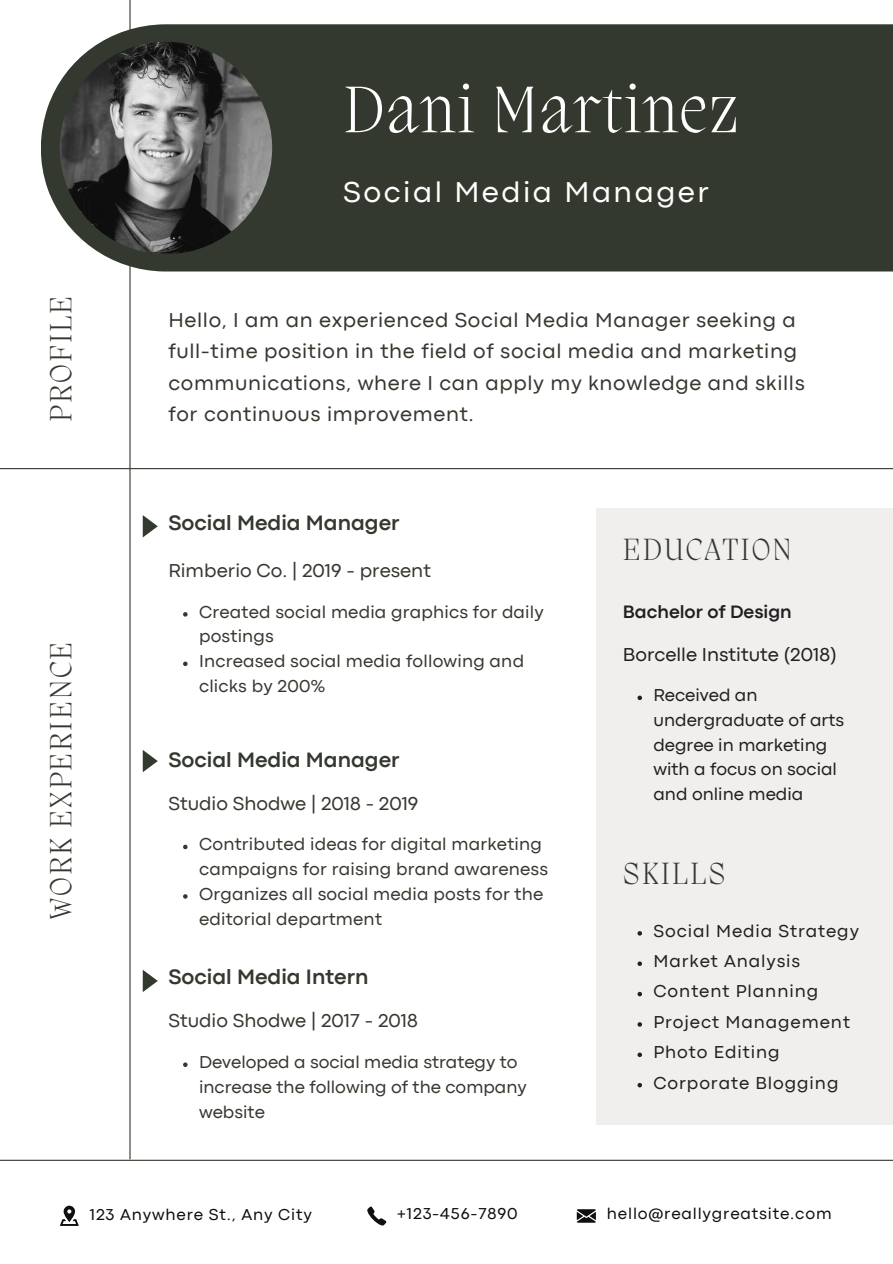
<style>
.page{position:relative;width:893px;height:1264px;background:#fff}
.page>*{position:absolute;margin:0;border:0;box-sizing:border-box;transform-origin:0 0}
.t1{font:200 67.5px "Migra";letter-spacing:.03em;color:#fff}
.t2{font:200 31.5px "Migra";letter-spacing:.06em;color:#34392f}
.t3{font:30px "Codec Pro";letter-spacing:.085em;color:#fff}
.t4{font:700 21.75px "Codec Pro";color:#34392f}
.t5{font:21px/31.5px "Codec Pro";letter-spacing:.03em;color:#34392f}
.t6{font:19.5px "Codec Pro";color:#34392f}
.t7{font:19.5px "Codec Pro";color:#231f20}
.t8{font:700 18.75px "Codec Pro";color:#231f20}
.t9{font:18px/24.8px "Codec Pro";letter-spacing:.01em;color:#34392f}
.t10{font:18px "Codec Pro";letter-spacing:.05em;color:#231f20}
.t11{font:18px/24.8px "Codec Pro";color:#231f20}
.t12{font:16.5px "Codec Pro";letter-spacing:.05em;color:#100f0d}
</style>
<div class="page">
<hr style="left:129px;top:0;width:1px;height:1158px;background:#34392f">
<div style="left:41px;top:24px;width:851px;height:247px;background:#34392f"></div>
<img style="left:60px;top:42px;width:212px;height:212px;border-radius:50%">
<hr style="left:0;top:468px;width:892px;height:1px;background:#34392f">
<svg style="left:576px;top:1209px;width:20px;height:13px"></svg>
<svg style="left:367px;top:1206px;width:19px;height:19px"></svg>
<svg style="left:60px;top:1205px;width:19px;height:20px"></svg>
<hr style="left:0;top:1159px;width:892px;height:1px;background:#34392f">
<div style="left:596px;top:508px;width:296px;height:616px;background:#f1eeee"></div>
<svg style="left:143px;top:515px;width:15px;height:22px"></svg>
<svg style="left:183px;top:612px;width:4px;height:4px"></svg>
<svg style="left:183px;top:661px;width:4px;height:5px"></svg>
<svg style="left:183px;top:844px;width:4px;height:5px"></svg>
<svg style="left:183px;top:894px;width:4px;height:4px"></svg>
<svg style="left:183px;top:1062px;width:4px;height:4px"></svg>
<svg style="left:637px;top:695px;width:5px;height:5px"></svg>
<svg style="left:637px;top:931px;width:5px;height:4px"></svg>
<svg style="left:637px;top:961px;width:5px;height:5px"></svg>
<svg style="left:637px;top:991px;width:5px;height:5px"></svg>
<svg style="left:637px;top:1022px;width:5px;height:4px"></svg>
<svg style="left:637px;top:1052px;width:5px;height:5px"></svg>
<svg style="left:637px;top:1083px;width:5px;height:4px"></svg>
<svg style="left:143px;top:750px;width:15px;height:22px"></svg>
<svg style="left:143px;top:970px;width:15px;height:22px"></svg>
<p class="t1" style="left:343px;top:77px;width:397px">Dani Martinez</p>
<p class="t3" style="left:343px;top:182px;width:367px">Social Media Manager</p>
<p class="t2" style="left:46px;top:422px;width:127px;rotate:-90deg">PROFILE</p>
<p class="t2" style="left:46px;top:918px;width:278px;rotate:-90deg">WORK EXPERIENCE</p>
<p class="t5" style="left:168px;top:305px;width:629px">Hello, I am an experienced Social Media Manager seeking a</p>
<p class="t5" style="left:168px;top:337px;width:637px">full-time position in the field of social media and marketing communications, where I can apply my knowledge and skills</p>
<p class="t5" style="left:168px;top:400px;width:307px">for continuous improvement.</p>
<p class="t4" style="left:168px;top:515px;width:232px">Social Media Manager</p>
<p class="t6" style="left:168px;top:563px;width:264px">Rimberio Co. | 2019 - present</p>
<p class="t9" style="left:199px;top:600px;width:346px">Created social media graphics for daily postings</p>
<p class="t9" style="left:199px;top:650px;width:326px">Increased social media following and clicks by 200%</p>
<p class="t4" style="left:168px;top:751px;width:232px">Social Media Manager</p>
<p class="t6" style="left:168px;top:796px;width:251px">Studio Shodwe | 2018 - 2019</p>
<p class="t9" style="left:199px;top:833px;width:350px">Contributed ideas for digital marketing campaigns for raising brand awareness</p>
<p class="t9" style="left:199px;top:882px;width:346px">Organizes all social media posts for the editorial department</p>
<p class="t4" style="left:168px;top:969px;width:202px">Social Media Intern</p>
<p class="t6" style="left:168px;top:1013px;width:251px">Studio Shodwe | 2017 - 2018</p>
<p class="t9" style="left:199px;top:1051px;width:329px">Developed a social media strategy to increase the following of the company website</p>
<p class="t2" style="left:623px;top:534px;width:170px">EDUCATION</p>
<p class="t8" style="left:623px;top:605px;width:170px">Bachelor of Design</p>
<p class="t7" style="left:623px;top:648px;width:215px">Borcelle Institute (2018)</p>
<p class="t11" style="left:653px;top:684px;width:192px">Received an undergraduate of arts degree in marketing with a focus on social and online media</p>
<p class="t2" style="left:623px;top:858px;width:104px">SKILLS</p>
<p class="t10" style="left:653px;top:924px;width:207px">Social Media Strategy</p>
<p class="t10" style="left:653px;top:954px;width:148px">Market Analysis</p>
<p class="t10" style="left:653px;top:985px;width:166px">Content Planning</p>
<p class="t10" style="left:653px;top:1015px;width:198px">Project Management</p>
<p class="t10" style="left:653px;top:1045px;width:127px">Photo Editing</p>
<p class="t10" style="left:653px;top:1076px;width:186px">Corporate Blogging</p>
<p class="t12" style="left:90px;top:1208px;width:223px">123 Anywhere St., Any City</p>
<p class="t12" style="left:397px;top:1207px;width:122px">+123-456-7890</p>
<p class="t12" style="left:607px;top:1207px;width:226px">hello@reallygreatsite.com</p>
</div>
